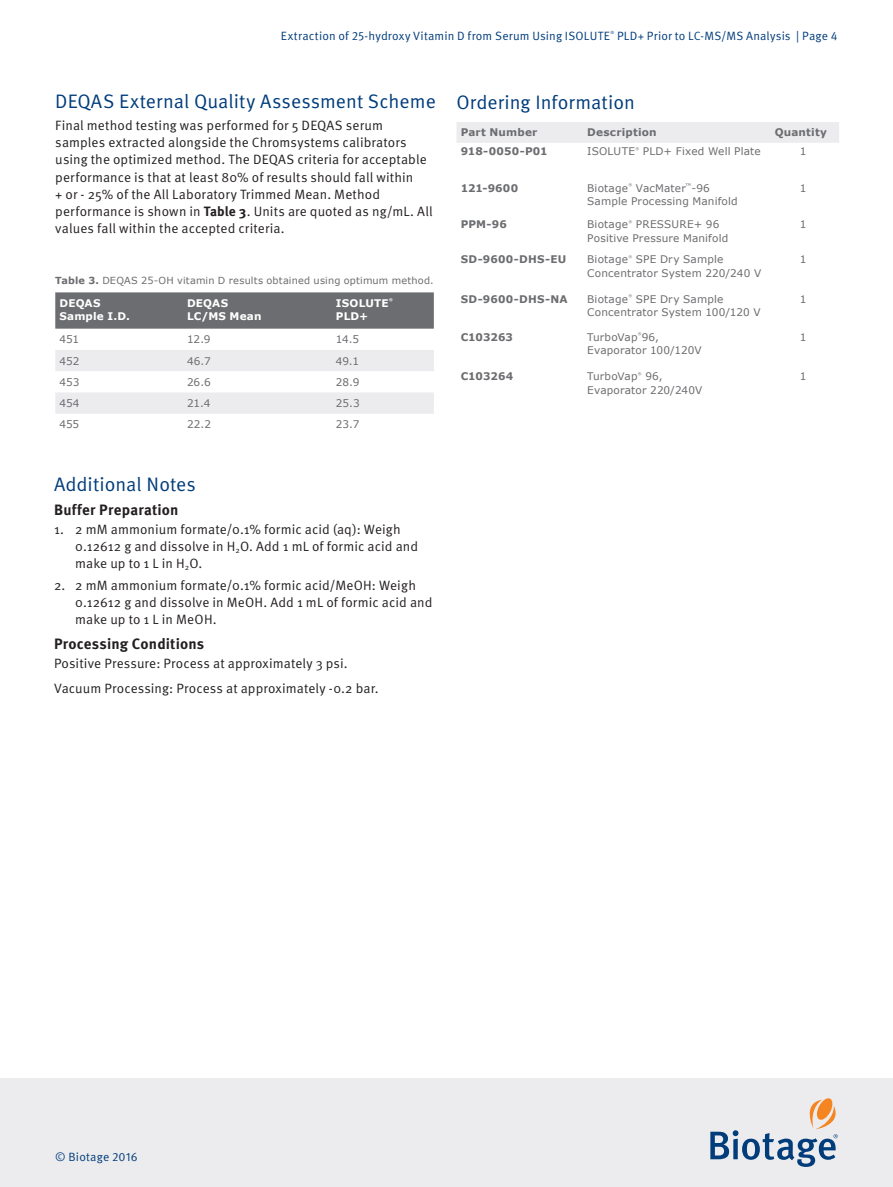
<style>
.page{position:relative;width:893px;height:1187px;background:#fff}
.page>*{position:absolute;margin:0;border:0;box-sizing:border-box;transform-origin:0 0}
.t1{font:19.5px "Meta OT Norm";color:#013c7b}
.t2{font:700 15px "Meta OT";letter-spacing:.01em;color:#231f20}
.t3{font:13.5px/17.2px "Meta OT Norm";letter-spacing:.005em;color:#231f20}
.t4{font:12px "Meta OT Norm";letter-spacing:.015em;color:#013c7b}
.t5{font:10.5px/13.5px "Verdana";letter-spacing:.015em;color:#6c6d70}
.t6{font:700 10.5px "Verdana";letter-spacing:.015em;color:#6c6d70}
.t7{font:700 10.5px/13.5px "Verdana";letter-spacing:.015em;color:#fff}
.t8{font:9.75px "Verdana";letter-spacing:.02em;color:#6c6d70}
.t9{font:4.35px "Meta OT Norm";color:#013c7b}
.t10{font:3.75px "Verdana";color:#6c6d70}
.t11{font:700 3.75px "Verdana";color:#fff}
.s1{font-family:"Meta OT";font-weight:700}
.s2{font-weight:700}
</style>
<div class="page">
<div style="left:0;top:1078px;width:893px;height:108px;background:#ececee"></div>
<svg style="left:710px;top:1098px;width:128px;height:68px"></svg>
<div style="left:457px;top:122px;width:382px;height:21px;background:#ececee"></div>
<div style="left:55px;top:292px;width:379px;height:36px;background:#6c6d70"></div>
<svg style="left:55px;top:350px;width:379px;height:64px"></svg>
<p class="t4" style="left:281px;top:29px;width:330px">Extraction of 25-hydroxy Vitamin D from Serum Using ISOLUTE</p>
<p class="t9" style="left:611px;top:30px;width:5px">®</p>
<p class="t4" style="left:617px;top:29px;width:222px">PLD+ Prior to LC-MS/MS Analysis | Page 4</p>
<h1 class="t1" style="left:55px;top:90px;width:382px">DEQAS External Quality Assessment Scheme</h1>
<p class="t3" style="left:55px;top:117px;width:379px">Final method testing was performed for 5 DEQAS serum samples extracted alongside the Chromsystems calibrators using the optimized method. The DEQAS criteria for acceptable performance is that at least 80% of results should fall within<br>+ or - 25% of the All Laboratory Trimmed Mean. Method performance is shown in <span class="s1">Table 3</span>. Units are quoted as ng/mL. All values fall within the accepted criteria.</p>
<p class="t8" style="left:55px;top:274px;width:380px"><span class="s2">Table 3.</span> DEQAS 25-OH vitamin D results obtained using optimum method.</p>
<p class="t7" style="left:60px;top:296px;width:72px">DEQAS<br>Sample I.D.</p>
<p class="t7" style="left:187px;top:296px;width:76px">DEQAS<br>LC/MS Mean</p>
<p class="t7" style="left:336px;top:296px;width:54px">ISOLUTE</p>
<p class="t11" style="left:389px;top:297px;width:5px">®</p>
<p class="t7" style="left:336px;top:310px;width:34px">PLD+</p>
<p class="t5" style="left:60px;top:333px;width:21px">451</p>
<p class="t5" style="left:187px;top:333px;width:25px">12.9</p>
<p class="t5" style="left:336px;top:333px;width:25px">14.5</p>
<p class="t5" style="left:60px;top:354px;width:21px">452</p>
<p class="t5" style="left:187px;top:354px;width:25px">46.7</p>
<p class="t5" style="left:336px;top:354px;width:25px">49.1</p>
<p class="t5" style="left:60px;top:375px;width:21px">453</p>
<p class="t5" style="left:187px;top:375px;width:25px">26.6</p>
<p class="t5" style="left:336px;top:375px;width:25px">28.9</p>
<p class="t5" style="left:59px;top:396px;width:22px">454</p>
<p class="t5" style="left:187px;top:396px;width:25px">21.4</p>
<p class="t5" style="left:336px;top:396px;width:25px">25.3</p>
<p class="t5" style="left:59px;top:418px;width:21px">455</p>
<p class="t5" style="left:187px;top:418px;width:26px">22.2</p>
<p class="t5" style="left:336px;top:418px;width:25px">23.7</p>
<h1 class="t1" style="left:54px;top:473px;width:143px">Additional Notes</h1>
<p class="t2" style="left:54px;top:501px;width:126px">Buffer Preparation</p>
<p class="t3" style="left:75px;top:521px;width:344px;text-indent:-21px">1. 2 mM ammonium formate/0.1% formic acid (aq): Weigh<br>0.12612 g and dissolve in H<sub>2</sub>O. Add 1 mL of formic acid and make up to 1 L in H<sub>2</sub>O.</p>
<p class="t3" style="left:75px;top:577px;width:359px;text-indent:-21px">2. 2 mM ammonium formate/0.1% formic acid/MeOH: Weigh<br>0.12612 g and dissolve in MeOH. Add 1 mL of formic acid and make up to 1 L in MeOH.</p>
<p class="t2" style="left:54px;top:634px;width:152px">Processing Conditions</p>
<p class="t3" style="left:54px;top:650px;width:326px;line-height:25.8px">Positive Pressure: Process at approximately 3 psi.<br>Vacuum Processing: Process at approximately -0.2 bar.</p>
<h1 class="t1" style="left:456px;top:91px;width:180px">Ordering Information</h1>
<p class="t6" style="left:461px;top:126px;width:78px">Part Number</p>
<p class="t6" style="left:587px;top:126px;width:71px">Description</p>
<p class="t6" style="left:775px;top:126px;width:54px">Quantity</p>
<p class="t6" style="left:461px;top:144px;width:88px">918-0050-P01</p>
<p class="t5" style="left:587px;top:145px;width:49px">ISOLUTE</p>
<p class="t10" style="left:635px;top:146px;width:5px">®</p>
<p class="t5" style="left:643px;top:145px;width:119px">PLD+ Fixed Well Plate</p>
<p class="t5" style="left:800px;top:145px;width:8px">1</p>
<p class="t6" style="left:461px;top:181px;width:59px">121-9600</p>
<p class="t5" style="left:587px;top:181px;width:42px">Biotage</p>
<p class="t10" style="left:628px;top:183px;width:5px">®</p>
<p class="t5" style="left:636px;top:181px;width:51px">VacMater</p>
<p class="t10" style="left:685px;top:183px;width:7px">TM</p>
<p class="t5" style="left:587px;top:181px;width:152px;text-indent:104px">-96<br>Sample Processing Manifold</p>
<p class="t5" style="left:800px;top:181px;width:8px">1</p>
<p class="t6" style="left:461px;top:218px;width:48px">PPM-96</p>
<p class="t5" style="left:587px;top:218px;width:42px">Biotage</p>
<p class="t10" style="left:628px;top:219px;width:5px">®</p>
<p class="t5" style="left:587px;top:218px;width:143px;text-indent:49px">PRESSURE+ 96<br>Positive Pressure Manifold</p>
<p class="t5" style="left:800px;top:218px;width:8px">1</p>
<p class="t6" style="left:461px;top:253px;width:107px">SD-9600-DHS-EU</p>
<p class="t5" style="left:587px;top:253px;width:42px">Biotage</p>
<p class="t10" style="left:628px;top:254px;width:5px">®</p>
<p class="t5" style="left:587px;top:253px;width:175px;text-indent:49px">SPE Dry Sample<br>Concentrator System 220/240 V</p>
<p class="t5" style="left:800px;top:253px;width:8px">1</p>
<p class="t6" style="left:461px;top:292px;width:109px">SD-9600-DHS-NA</p>
<p class="t5" style="left:587px;top:292px;width:42px">Biotage</p>
<p class="t10" style="left:628px;top:293px;width:5px">®</p>
<p class="t5" style="left:587px;top:292px;width:175px;text-indent:49px">SPE Dry Sample<br>Concentrator System 100/120 V</p>
<p class="t5" style="left:800px;top:292px;width:8px">1</p>
<p class="t10" style="left:638px;top:331px;width:5px">®</p>
<p class="t5" style="left:587px;top:344px;width:116px">Evaporator 100/120V</p>
<p class="t6" style="left:461px;top:330px;width:54px">C103263</p>
<p class="t5" style="left:587px;top:330px;width:73px">TurboVap 96,</p>
<p class="t5" style="left:800px;top:330px;width:8px">1</p>
<p class="t6" style="left:461px;top:369px;width:54px">C103264</p>
<p class="t5" style="left:587px;top:370px;width:52px">TurboVap</p>
<p class="t10" style="left:638px;top:371px;width:5px">®</p>
<p class="t5" style="left:587px;top:370px;width:117px;text-indent:58px">96,<br>Evaporator 220/240V</p>
<p class="t5" style="left:800px;top:370px;width:8px">1</p>
<p class="t4" style="left:55px;top:1149px;width:84px">© Biotage 2016</p>
</div>
